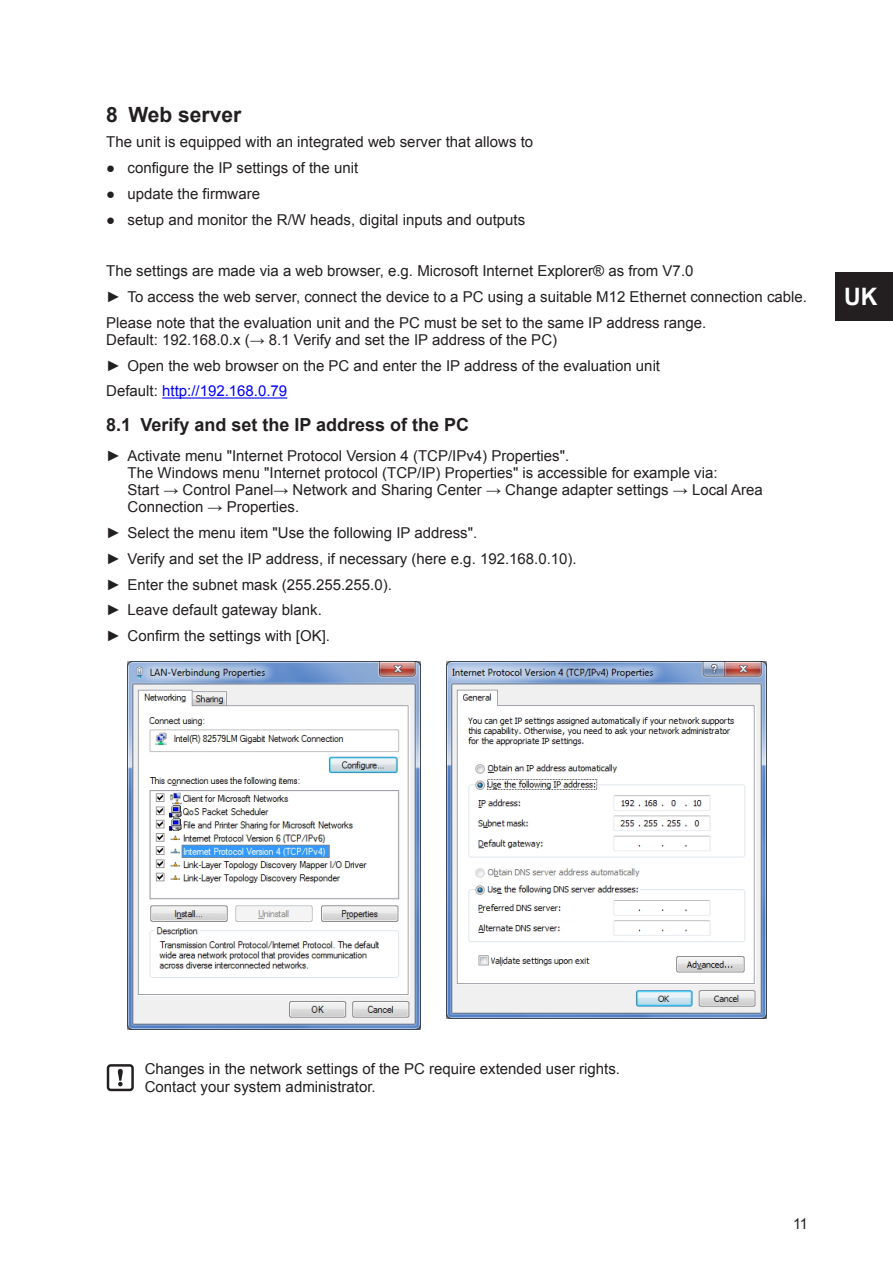
<style>
.page{position:relative;width:893px;height:1263px;background:#fff}
.page>*{position:absolute;margin:0;border:0;box-sizing:border-box;transform-origin:0 0}
.t1{font:700 24px "Arial";color:#fff;scale:.96 1}
.t2{font:700 21px "Arial";color:#231f20}
.t3{font:700 18px "Arial";color:#231f20}
.t4{font:15px/25.8px "Arial";color:#231f20}
.t5{font:15px "Arial";color:#231f20;scale:.96 1}
.s1{color:#00f}
</style>
<div class="page">
<div style="left:835px;top:272px;width:57px;height:49px;background:#231f20"></div>
<hr style="left:162px;top:397px;width:125px;height:1px;background:#00f">
<img style="left:127px;top:661px;width:293px;height:368px">
<img style="left:446px;top:661px;width:320px;height:357px">
<div style="left:107px;top:1063px;width:27px;height:27px;border:2px solid #231f20;border-radius:3px"></div>
<svg style="left:118px;top:1068px;width:5px;height:18px"></svg>
<h2 class="t2" style="left:106px;top:100px;width:136px">8 Web server</h2>
<p class="t4" style="left:106px;top:129px;width:428px">The unit is equipped with an integrated web server that allows to</p>
<p class="t4" style="left:106px;top:155px;width:253px">● configure the IP settings of the unit</p>
<p class="t4" style="left:106px;top:181px;width:155px">● update the firmware</p>
<p class="t4" style="left:106px;top:206px;width:420px">● setup and monitor the R/W heads, digital inputs and outputs</p>
<p class="t4" style="left:106px;top:258px;width:699px">The settings are made via a web browser, e. g. Microsoft Internet Explorer® as from V7. 0<br>► To access the web server, connect the device to a PC using a suitable M12 Ethernet connection cable.<br>Please note that the evaluation unit and the PC must be set to the same IP address range.</p>
<p class="t4" style="left:106px;top:327px;width:555px">Default: 192. 168. 0.x (→ 8.1 Verify and set the IP address of the PC)<br>► Open the web browser on the PC and enter the IP address of the evaluation unit<br>Default: <span class="s1">http://192. 168. 0. 79</span></p>
<p class="t3" style="left:106px;top:412px;width:364px">8.1 Verify and set the IP address of the PC</p>
<p class="t4" style="left:127px;top:447px;width:636px;line-height:17.2px;text-indent:-21px">► Activate menu "Internet Protocol Version 4 (TCP/IPv4) Properties".<br>The Windows menu "Internet protocol (TCP/IP) Properties" is accessible for example via:<br>Start → Control Panel→ Network and Sharing Center → Change adapter settings → Local Area Connection → Properties.</p>
<p class="t4" style="left:106px;top:520px;width:469px">► Select the menu item "Use the following IP address".<br>► Verify and set the IP address, if necessary (here e.g. 192. 168.0. 10). ► Enter the subnet mask (255.255.255.0).<br>► Leave default gateway blank.<br>► Confirm the settings with [OK].</p>
<h1 class="t1" style="left:843px;top:280px;width:36px">UK</h1>
<p class="t4" style="left:145px;top:1060px;width:474px;line-height:17.2px">Changes in the network settings of the PC require extended user rights.<br>Contact your system administrator.</p>
<p class="t5" style="left:792px;top:1213px;width:17px">11</p>
</div>
